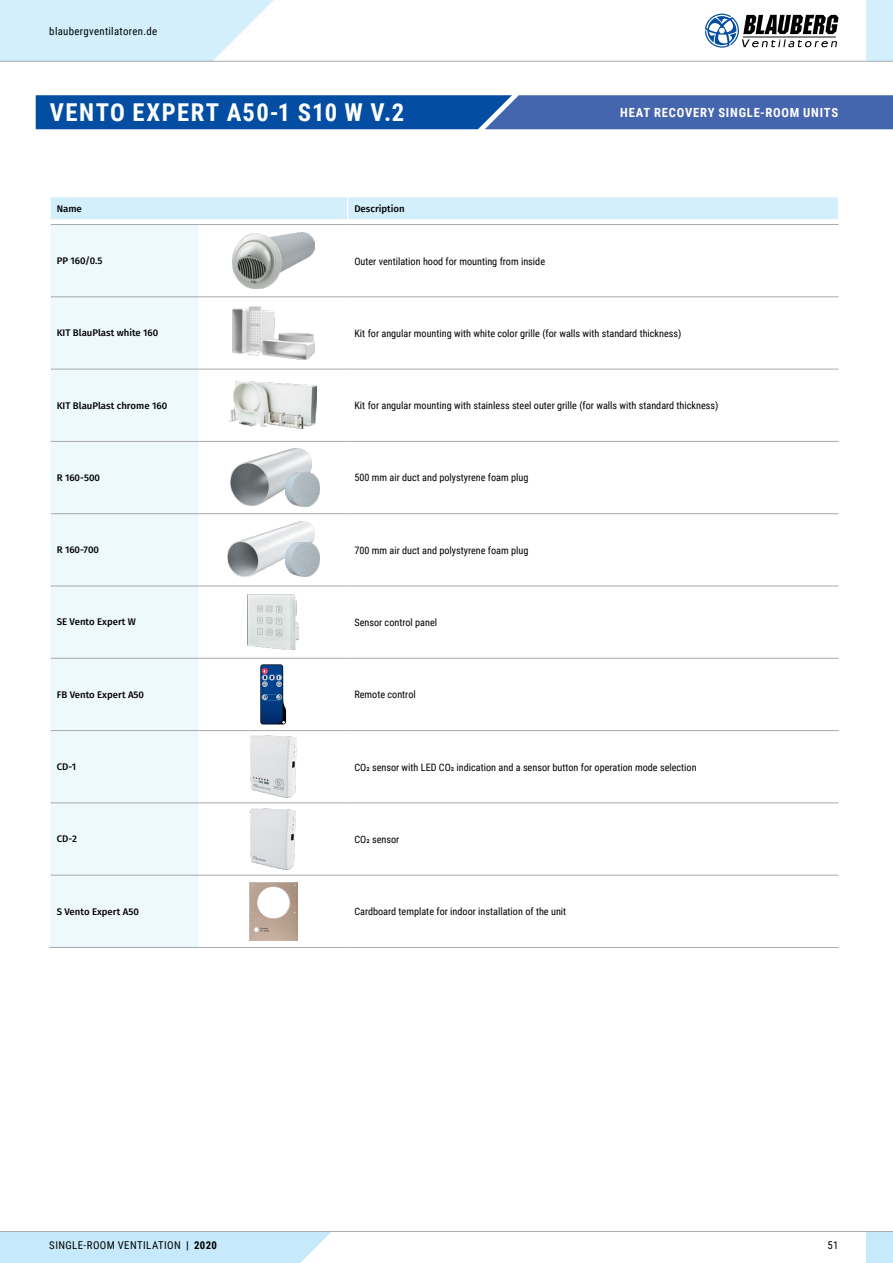
<style>
.page{position:relative;width:893px;height:1263px;background:#fff}
.page>*{position:absolute;margin:0;border:0;box-sizing:border-box;transform-origin:0 0}
.t1{font:700 24.6px "Roboto Condensed";letter-spacing:.06em;color:#fff}
.t2{font:700 12.6px "Roboto Condensed";letter-spacing:.065em;color:#fff}
.t3{font:10.8px "Roboto Condensed";letter-spacing:.035em;color:#000}
.t4{font:10.2px "Roboto Condensed";color:#000}
.t5{font:500 9.6px "Fira Sans";color:#000}
.s1{font-weight:700}
</style>
<div class="page">
<svg style="left:36px;top:95px;width:857px;height:34px;background:#255ba9"></svg>
<div style="left:51px;top:225px;width:148px;height:722px;background:#eef9fe"></div>
<svg style="left:199px;top:232px;width:639px;height:709px"></svg>
<hr style="left:199px;top:658px;width:149px;height:1px;background:#a7a9ac">
<hr style="left:199px;top:730px;width:149px;height:1px;background:#a7a9ac">
<hr style="left:199px;top:803px;width:149px;height:1px;background:#a7a9ac">
<hr style="left:199px;top:875px;width:149px;height:1px;background:#a7a9ac">
<hr style="left:199px;top:947px;width:149px;height:1px;background:#a7a9ac">
<hr style="left:51px;top:369px;width:148px;height:1px;background:#a7a9ac">
<hr style="left:199px;top:369px;width:149px;height:1px;background:#a7a9ac">
<hr style="left:348px;top:369px;width:490px;height:1px;background:#a7a9ac">
<hr style="left:199px;top:586px;width:149px;height:1px;background:#a7a9ac">
<hr style="left:348px;top:586px;width:490px;height:1px;background:#a7a9ac">
<hr style="left:51px;top:658px;width:148px;height:1px;background:#a7a9ac">
<hr style="left:348px;top:658px;width:490px;height:1px;background:#a7a9ac">
<hr style="left:51px;top:730px;width:148px;height:1px;background:#a7a9ac">
<hr style="left:348px;top:730px;width:490px;height:1px;background:#a7a9ac">
<hr style="left:51px;top:803px;width:148px;height:1px;background:#a7a9ac">
<hr style="left:348px;top:803px;width:490px;height:1px;background:#a7a9ac">
<hr style="left:51px;top:875px;width:148px;height:1px;background:#a7a9ac">
<hr style="left:348px;top:875px;width:490px;height:1px;background:#a7a9ac">
<hr style="left:348px;top:947px;width:490px;height:1px;background:#a7a9ac">
<svg style="left:50px;top:197px;width:789px;height:28px"></svg>
<hr style="left:51px;top:297px;width:148px;height:1px;background:#a7a9ac">
<hr style="left:199px;top:297px;width:149px;height:1px;background:#a7a9ac">
<hr style="left:348px;top:297px;width:490px;height:1px;background:#a7a9ac">
<hr style="left:51px;top:441px;width:148px;height:1px;background:#a7a9ac">
<hr style="left:199px;top:441px;width:149px;height:1px;background:#a7a9ac">
<hr style="left:348px;top:441px;width:490px;height:1px;background:#a7a9ac">
<hr style="left:51px;top:513px;width:148px;height:1px;background:#a7a9ac">
<hr style="left:199px;top:513px;width:149px;height:1px;background:#a7a9ac">
<hr style="left:348px;top:513px;width:490px;height:1px;background:#a7a9ac">
<hr style="left:51px;top:586px;width:148px;height:1px;background:#a7a9ac">
<hr style="left:49px;top:947px;width:150px;height:1px;background:#a7a9ac">
<img style="left:232px;top:233px;width:82px;height:56px">
<img style="left:232px;top:306px;width:82px;height:54px">
<img style="left:230px;top:381px;width:86px;height:48px">
<img style="left:230px;top:449px;width:82px;height:56px">
<img style="left:286px;top:472px;width:33px;height:34px">
<img style="left:227px;top:522px;width:88px;height:54px">
<img style="left:286px;top:543px;width:33px;height:34px">
<img style="left:248px;top:595px;width:51px;height:54px">
<svg style="left:260px;top:664px;width:26px;height:60px;background:#31578a"></svg>
<img style="left:250px;top:735px;width:46px;height:63px">
<img style="left:250px;top:808px;width:46px;height:61px">
<img style="left:249px;top:882px;width:48px;height:58px">
<div style="left:866px;top:1231px;width:27px;height:32px;background:#c6eafb"></div>
<div style="left:0;top:1232px;width:331px;height:31px;background:#c6eafb"></div>
<hr style="left:0;top:1231px;width:893px;height:1px;background:#a7a9ac">
<div style="left:866px;top:0;width:27px;height:61px;background:#d3effc"></div>
<svg style="left:705px;top:14px;width:133px;height:34px"></svg>
<svg style="left:0;top:0;width:295px;height:61px"></svg>
<hr style="left:0;top:61px;width:893px;height:1px;background:#a7a9ac">
<p class="t3" style="left:49px;top:23px;width:109px">blaubergventilatoren.de</p>
<h1 class="t1" style="left:50px;top:95px;width:356px">VENTO EXPERT A50-1 S10 W V.2</h1>
<p class="t5" style="left:57px;top:202px;width:27px">Name</p>
<p class="t5" style="left:354px;top:202px;width:52px">Description</p>
<p class="t5" style="left:57px;top:254px;width:47px">PP 160/0.5</p>
<p class="t4" style="left:354px;top:254px;width:192px">Outer ventilation hood for mounting from inside</p>
<p class="t2" style="left:620px;top:104px;width:220px">HEAT RECOVERY SINGLE-ROOM UNITS</p>
<p class="t5" style="left:57px;top:326px;width:103px">KIT BlauPlast white 160</p>
<p class="t4" style="left:354px;top:326px;width:329px">Kit for angular mounting with white color grille (for walls with standard thickness)</p>
<p class="t5" style="left:57px;top:398px;width:112px">KIT BlauPlast chrome 160</p>
<p class="t4" style="left:354px;top:398px;width:366px">Kit for angular mounting with stainless steel outer grille (for walls with standard thickness)</p>
<p class="t5" style="left:57px;top:471px;width:45px">R 160-500</p>
<p class="t4" style="left:354px;top:471px;width:176px">500 mm air duct and polystyrene foam plug</p>
<p class="t5" style="left:57px;top:543px;width:44px">R 160-700</p>
<p class="t4" style="left:354px;top:543px;width:176px">700 mm air duct and polystyrene foam plug</p>
<p class="t5" style="left:57px;top:615px;width:81px">SE Vento Expert W</p>
<p class="t4" style="left:354px;top:615px;width:84px">Sensor control panel</p>
<p class="t5" style="left:57px;top:688px;width:89px">FB Vento Expert A50</p>
<p class="t4" style="left:354px;top:687px;width:63px">Remote control</p>
<p class="t5" style="left:57px;top:760px;width:21px">CD-1</p>
<p class="t4" style="left:354px;top:760px;width:344px">CO2 sensor with LED CO2 indication and a sensor button for operation mode selection</p>
<p class="t5" style="left:57px;top:832px;width:22px">CD-2</p>
<p class="t4" style="left:354px;top:832px;width:46px">CO2 sensor</p>
<p class="t5" style="left:57px;top:904px;width:84px">S Vento Expert A50</p>
<p class="t4" style="left:354px;top:904px;width:213px">Cardboard template for indoor installation of the unit</p>
<p class="t3" style="left:49px;top:1238px;width:169px">SINGLE-ROOM VENTILATION <span class="s1">| 2020</span></p>
<p class="t3" style="left:828px;top:1238px;width:12px">51</p>
</div>
